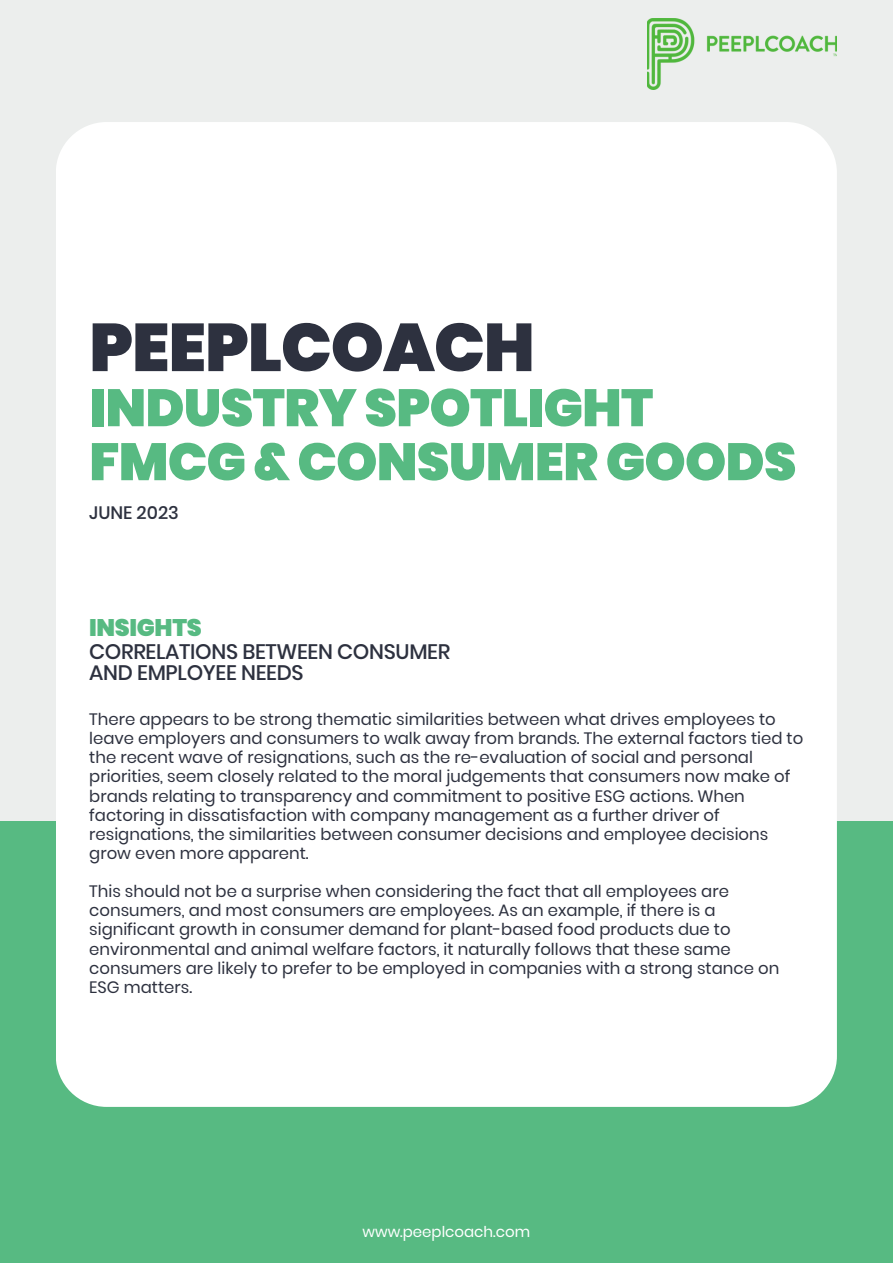
<style>
.page{position:relative;width:893px;height:1264px;background:#fff}
.page>*{position:absolute;margin:0;border:0;box-sizing:border-box;transform-origin:0 0}
.t1{font:900 67.5px "Poppins";letter-spacing:-.015em;color:#2d313f}
.t2{font:900 52.5px "Poppins";letter-spacing:-.015em;color:#57ba82}
.t3{font:900 24px "Poppins";letter-spacing:-.015em;color:#57ba82}
.t4{font:500 21px/21.3px "Poppins";letter-spacing:-.015em;color:#2d313f}
.t5{font:500 18px "Poppins";color:#2d313f}
.t6{font:16.5px/19px "Poppins";color:#2d313f}
.t7{font:15px "Poppins";color:#fff}
</style>
<div class="page">
<div style="left:0;top:0;width:892px;height:1262px;background:#eceeed"></div>
<div style="left:0;top:821px;width:892px;height:441px;background:#57ba82"></div>
<div style="left:56px;top:122px;width:780px;height:984px;background:#fff;border-radius:51px"></div>
<img style="left:647px;top:19px;width:189px;height:71px">
<p class="t1" style="left:89px;top:300px;width:447px">PEEPLCOACH</p>
<p class="t2" style="left:89px;top:371px;width:565px">INDUSTRYSPOTLIGHT</p>
<p class="t2" style="left:89px;top:425px;width:708px">FMCG&amp;CONSUMERGOODS</p>
<p class="t5" style="left:89px;top:500px;width:91px">JUNE 2023</p>
<p class="t3" style="left:89px;top:610px;width:114px">INSIGHTS</p>
<p class="t4" style="left:89px;top:641px;width:362px">CORRELATIONS BETWEEN CONSUMER<br>AND EMPLOYEE NEEDS</p>
<p class="t6" style="left:89px;top:709px;width:715px">There appears to be strong thematic similarities between what drives employees to leave employers and consumers to walk away from brands. The external factors tied to the recent wave of resignations, such as the re-evaluation of social and personal priorities, seem closely related to the moral judgements that consumers now make of brands relating to transparency and commitment to positive ESG actions. When factoring in dissatisfaction with company management as a further driver of resignations, the similarities between consumer decisions and employee decisions grow even more apparent.</p>
<p class="t6" style="left:89px;top:881px;width:691px">This should not be a surprise when considering the fact that all employees are consumers, and most consumers are employees. As an example, if there is a significant growth in consumer demand for plant-based food products due to environmental and animal welfare factors, it naturally follows that these same consumers are likely to prefer to be employed in companies with a strong stance on ESG matters.</p>
<p class="t7" style="left:362px;top:1221px;width:169px">www.peeplcoach.com</p>
</div>
